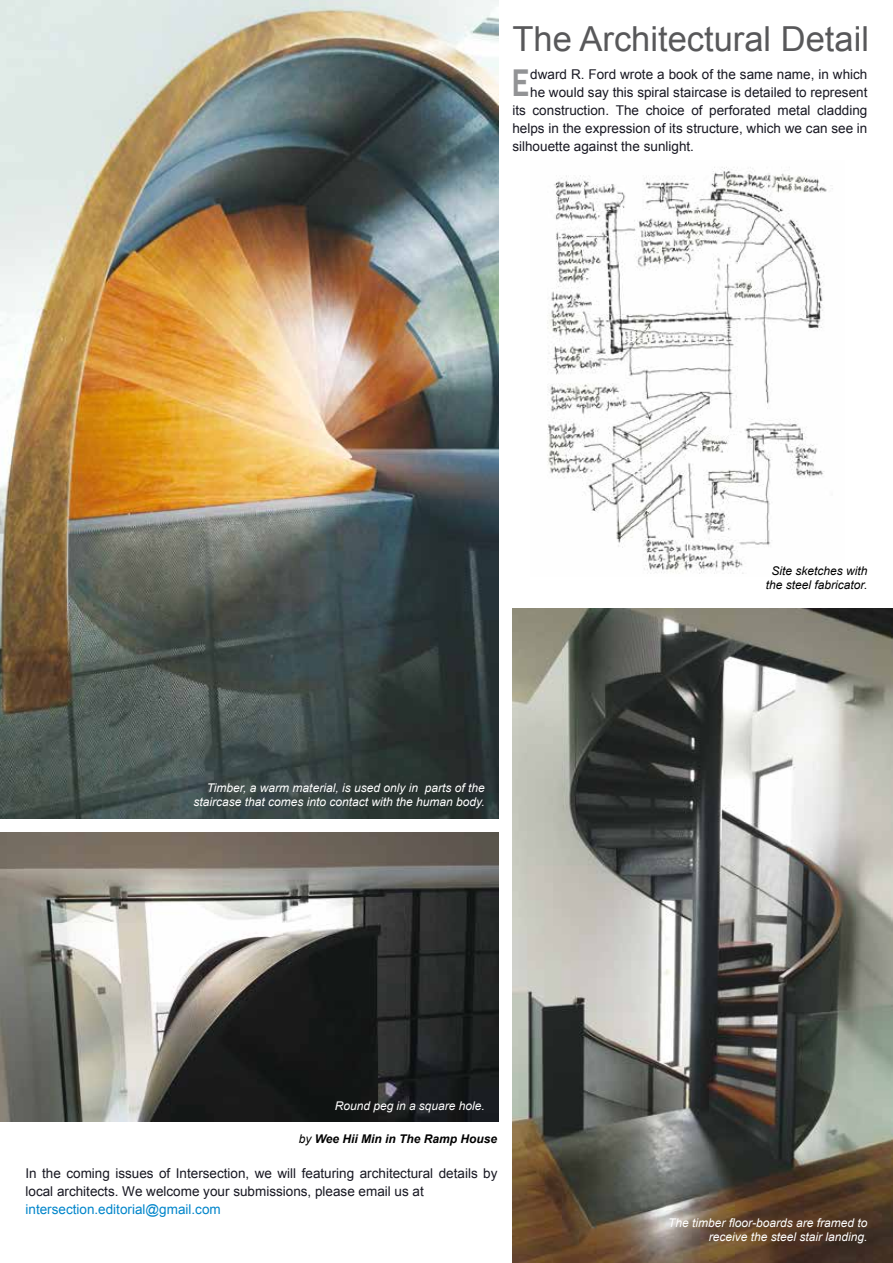
<style>
.page{position:relative;width:893px;height:1263px;background:#fff}
.page>*{position:absolute;margin:0;border:0;box-sizing:border-box;transform-origin:0 0}
.t1{font:500 39.6px "Franklin Gothic";color:#929395;scale:.83 1}
.t2{font:34.5px "Arial";color:#58585a}
.t3{font:13.5px/18px "Arial";color:#181822}
.t4{font:italic 12px/13.5px "Arial";color:#fff;text-align:right}
.t5{font:italic 12px/13.5px "Arial";color:#000;text-align:center}
.t6{font:italic 700 12px "Arial";color:#000}
.s1{font-weight:400}
.s2{color:#0085ca}
</style>
<div class="page">
<img style="left:547px;top:167px;width:286px;height:407px">
<img style="left:0;top:0;width:498px;height:819px">
<img style="left:0;top:833px;width:498px;height:288px">
<img style="left:512px;top:608px;width:381px;height:655px">
<p class="t2" style="left:512px;top:16px;width:358px">The Architectural Detail</p>
<p class="t3" style="left:530px;top:65px;width:339px">dward R. Ford wrote a book of the same name, in which</p>
<p class="t3" style="left:530px;top:83px;width:339px">he would say this spiral staircase is detailed to represent</p>
<p class="t3" style="left:512px;top:101px;width:357px">its construction. The choice of perforated metal cladding</p>
<p class="t3" style="left:512px;top:119px;width:357px">helps in the expression of its structure, which we can see in</p>
<p class="t3" style="left:512px;top:137px;width:183px">silhouette against the sunlight.</p>
<p class="t1" style="left:511px;top:59px;width:23px">E</p>
<p class="t4" style="left:193px;top:781px;width:293px">Timber, a warm material, is used only in parts of the staircase that comes into contact with the human body.</p>
<p class="t4" style="left:335px;top:1099px;width:151px">Round peg in a square hole.</p>
<p class="t6" style="left:299px;top:1131px;width:200px"><span class="s1">by</span> Wee Hii Min in The Ramp House</p>
<p class="t3" style="left:26px;top:1164px;width:473px">In the coming issues of Intersection, we will featuring architectural details by local architects. We welcome your submissions, please email us at <span class="s2">intersection.editorial@gmail.com</span></p>
<p class="t5" style="left:766px;top:565px;width:103px">Site sketches with the steel fabricator.</p>
<p class="t4" style="left:668px;top:1216px;width:201px">The timber floor-boards are framed to receive the steel stair landing.</p>
</div>
